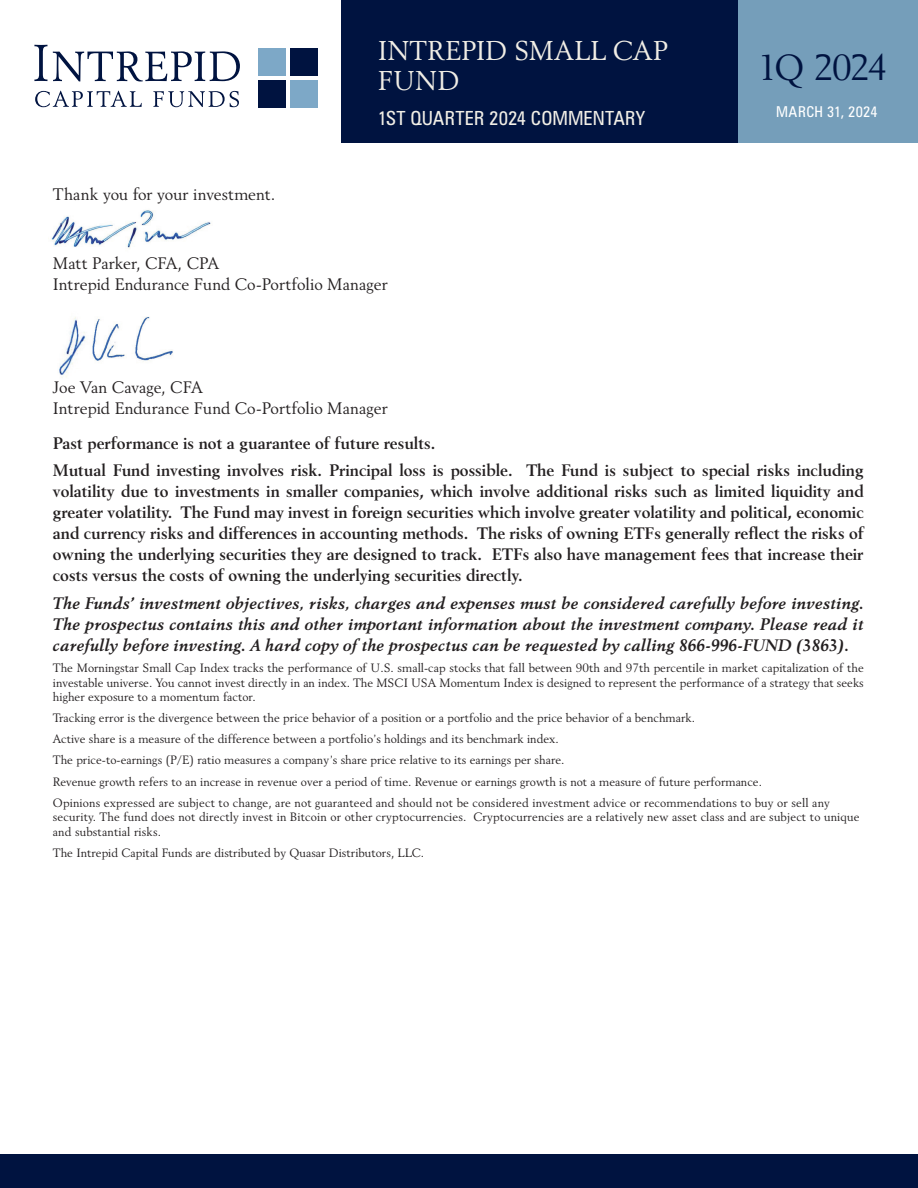
<style>
.page{position:relative;width:918px;height:1188px;background:#fff}
.page>*{position:absolute;margin:0;border:0;box-sizing:border-box;transform-origin:0 0}
.t1{font:36px "Revival 565 BT";letter-spacing:-.055em;color:#001340}
.t2{font:27px/30px "Revival 565 BT";letter-spacing:.005em;color:#f1eee6}
.t3{font:condensed 19.5px "Zurich BT";letter-spacing:.005em;color:#f1eee6}
.t4{font:700 16.5px/21px "Revival 565 BT";color:#231f20}
.t5{font:italic 700 16.5px/21px "Revival 565 BT";color:#231f20;text-align:justify}
.t6{font:16.5px/21px "Revival 565 BT";color:#231f20}
.t7{font:condensed 15px "Zurich BT";letter-spacing:.02em;color:#fff}
.t8{font:12px/21.1px "Revival 565 BT";color:#231f20}
</style>
<div class="page">
<div style="left:738px;top:0;width:180px;height:143px;background:#759eba"></div>
<div style="left:342px;top:0;width:396px;height:143px;background:#001340"></div>
<div style="left:0;top:1154px;width:918px;height:34px;background:#001340"></div>
<div style="left:259px;top:48px;width:27px;height:27px;background:#7da8c7"></div>
<div style="left:259px;top:80px;width:27px;height:27px;background:#001340"></div>
<div style="left:291px;top:48px;width:27px;height:27px;background:#001340"></div>
<div style="left:291px;top:80px;width:27px;height:27px;background:#7da8c7"></div>
<svg style="left:35px;top:91px;width:107px;height:16px"></svg>
<svg style="left:153px;top:91px;width:86px;height:16px"></svg>
<svg style="left:53px;top:51px;width:187px;height:30px"></svg>
<svg style="left:34px;top:45px;width:13px;height:36px"></svg>
<img style="left:59px;top:317px;width:114px;height:61px">
<img style="left:51px;top:210px;width:160px;height:39px">
<h3 class="t6" style="left:53px;top:183px;width:224px">Thank you for your investment.</h3>
<h2 class="t2" style="left:378px;top:35px;width:292px">INTREPID SMALL CAP<br>FUND</h2>
<h3 class="t3" style="left:378px;top:106px;width:269px">1ST QUARTER 2024 COMMENTARY</h3>
<p class="t7" style="left:776px;top:102px;width:103px">MARCH 31, 2024</p>
<h1 class="t1" style="left:758px;top:45px;width:130px">1Q 2024</h1>
<h3 class="t6" style="left:53px;top:252px;width:336px">Matt Parker, CFA, CPA<br>Intrepid Endurance Fund Co-Portfolio Manager</h3>
<h3 class="t6" style="left:53px;top:377px;width:336px">Joe Van Cavage, CFA<br>Intrepid Endurance Fund Co-Portfolio Manager</h3>
<h3 class="t4" style="left:53px;top:429px;width:812px;line-height:27.8px">Past performance is not a guarantee of future results.<br>Mutual Fund investing involves risk. Principal loss is possible. The Fund is subject to special risks including</h3>
<p class="t4" style="left:53px;top:481px;width:812px;text-align:justify">volatility due to investments in smaller companies, which involve additional risks such as limited liquidity and greater volatility. The Fund may invest in foreign securities which involve greater volatility and political, economic and currency risks and differences in accounting methods. The risks of owning ETFs generally reflect the risks of owning the underlying securities they are designed to track. ETFs also have management fees that increase their costs versus the costs of owning the underlying securities directly.</p>
<p class="t5" style="left:53px;top:593px;width:812px">The Funds’ investment objectives, risks, charges and expenses must be considered carefully before investing.<br>The prospectus contains this and other important information about the investment company. Please read it carefully before investing. A hard copy of the prospectus can be requested by calling 866-996-FUND (3863).</p>
<p class="t8" style="left:53px;top:661px;width:812px;line-height:14.4px;text-align:justify">The Morningstar Small Cap Index tracks the performance of U.S. small-cap stocks that fall between 90th and 97th percentile in market capitalization of the investable universe. You cannot invest directly in an index. The MSCI USA Momentum Index is designed to represent the performance of a strategy that seeks higher exposure to a momentum factor.</p>
<p class="t8" style="left:53px;top:707px;width:779px">Tracking error is the divergence between the price behavior of a position or a portfolio and the price behavior of a benchmark.<br>Active share is a measure of the difference between a portfolio’s holdings and its benchmark index.<br>The price-to-earnings (P/E) ratio measures a company’s share price relative to its earnings per share.<br>Revenue growth refers to an increase in revenue over a period of time. Revenue or earnings growth is not a measure of future performance.<br>Opinions expressed are subject to change, are not guaranteed and should not be considered investment advice or recommendations to buy or sell any</p>
<p class="t8" style="left:53px;top:810px;width:808px;line-height:14.4px">security. The fund does not directly invest in Bitcoin or other cryptocurrencies. Cryptocurrencies are a relatively new asset class and are subject to unique and substantial risks.</p>
<p class="t8" style="left:53px;top:842px;width:373px">The Intrepid Capital Funds are distributed by Quasar Distributors, LLC.</p>
</div>
